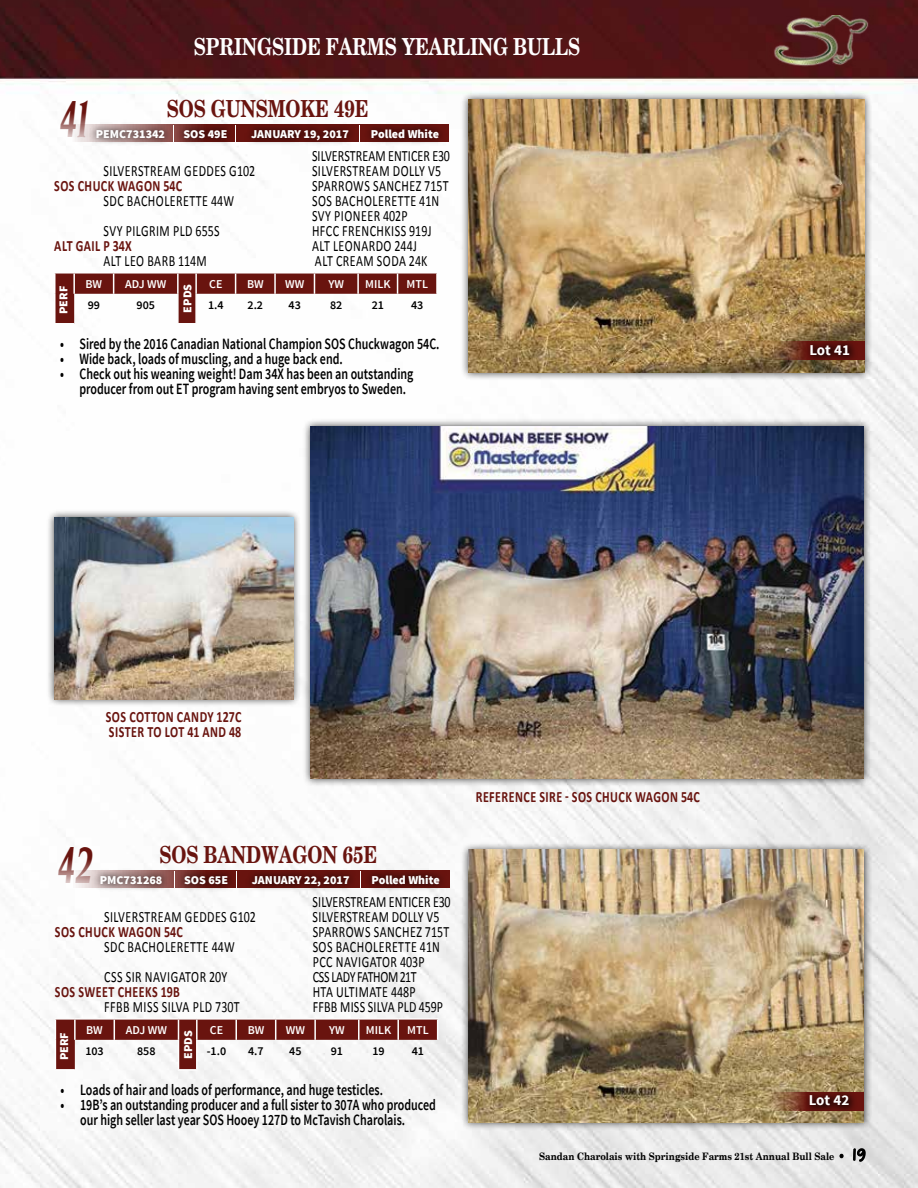
<style>
.page{position:relative;width:918px;height:1188px;background:#fff}
.page>*{position:absolute;margin:0;border:0;box-sizing:border-box;transform-origin:0 0}
.t1{font:italic 700 56.1px "Neuvarese";color:#69140f;scale:.59 1}
.t2{font:700 23.55px "New Century Schlbk";color:#69140f;scale:.76 1}
.t3{font:700 23.55px "New Century Schlbk";color:#fff;scale:.76 1}
.t4{font:15.75px/15px "Calibri";letter-spacing:.03em;color:#000;scale:.76 1}
.t5{font:600 15.75px/15px "Source Sans Pro";color:#000;scale:.76 1}
.t6{font:700 15.75px/15px "Calibri";letter-spacing:.04em;color:#69140f;scale:.76 1}
.t7{font:15.75px "Calibri";letter-spacing:.01em;color:#000;scale:.76 1}
.t8{font:15.75px "Calibri";letter-spacing:-.02em;color:#000;scale:.76 1}
.t9{font:700 15px "Source Sans Pro";color:#fff}
.t10{font:900 12px "Source Sans Pro";color:#fff}
.t11{font:600 12px "Source Sans Pro";color:#fff}
.t12{font:600 12px "Source Sans Pro";color:#000}
.t13{font:700 10.2px "New Century Schlbk";color:#000;scale:.88 1}
.s1{font-family:"Gill Sans";font-weight:400;font-size:12px}
.s2{font-family:"Always In My Heart";font-weight:400;font-size:22.2px}
</style>
<div class="page">
<img style="left:0;top:0;width:918px;height:1188px">
<svg style="left:838px;top:1153px;width:7px;height:6px"></svg>
<svg style="left:852px;top:1131px;width:14px;height:32px"></svg>
<img style="left:744px;top:15px;width:146px;height:60px">
<hr style="left:54px;top:272px;width:20px;height:2px;background:#fff">
<hr style="left:54px;top:274px;width:2px;height:20px;background:#fff">
<hr style="left:54px;top:294px;width:2px;height:29px;background:#fff">
<hr style="left:54px;top:323px;width:20px;height:2px;background:#fff">
<hr style="left:177px;top:323px;width:20px;height:2px;background:#fff">
<hr style="left:398px;top:272px;width:40px;height:2px;background:#fff">
<svg style="left:55px;top:272px;width:382px;height:52px"></svg>
<hr style="left:436px;top:274px;width:2px;height:20px;background:#fff">
<hr style="left:55px;top:1069px;width:20px;height:2px;background:#fff">
<hr style="left:178px;top:1069px;width:20px;height:2px;background:#fff">
<svg style="left:55px;top:1018px;width:383px;height:52px"></svg>
<svg style="left:72px;top:124px;width:377px;height:18px"></svg>
<svg style="left:89px;top:122px;width:357px;height:26px"></svg>
<svg style="left:173px;top:125px;width:1px;height:17px"></svg>
<svg style="left:359px;top:125px;width:1px;height:17px"></svg>
<svg style="left:235px;top:125px;width:1px;height:17px"></svg>
<svg style="left:73px;top:871px;width:376px;height:17px"></svg>
<svg style="left:93px;top:868px;width:354px;height:26px"></svg>
<svg style="left:174px;top:871px;width:1px;height:17px"></svg>
<svg style="left:360px;top:871px;width:1px;height:17px"></svg>
<svg style="left:236px;top:871px;width:1px;height:17px"></svg>
<div style="left:460px;top:91px;width:413px;height:290px;background:#000;opacity:.75"></div>
<img style="left:469px;top:99px;width:396px;height:274px">
<div style="left:46px;top:509px;width:256px;height:199px;background:#000;opacity:.75"></div>
<img style="left:54px;top:518px;width:239px;height:181px">
<div style="left:303px;top:418px;width:569px;height:369px;background:#000;opacity:.75"></div>
<img style="left:311px;top:426px;width:553px;height:352px">
<svg style="left:760px;top:341px;width:105px;height:19px"></svg>
<div style="left:804px;top:338px;width:54px;height:26px;background:#000;opacity:.75"></div>
<div style="left:460px;top:842px;width:412px;height:289px;background:#000;opacity:.75"></div>
<img style="left:468px;top:850px;width:396px;height:273px">
<svg style="left:759px;top:1092px;width:105px;height:19px"></svg>
<div style="left:803px;top:1089px;width:55px;height:26px;background:#000;opacity:.75"></div>
<h2 class="t3" style="left:194px;top:31px;width:510px">SPRINGSIDE FARMS YEARLING BULLS</h2>
<p class="t2" style="left:167px;top:94px;width:267px">SOS GUNSMOKE 49E</p>
<p class="t7" style="left:312px;top:146px;width:183px">SILVERSTREAM ENTICER E30</p>
<p class="t4" style="left:104px;top:163px;width:201px">SILVERSTREAM GEDDES G102</p>
<p class="t4" style="left:312px;top:163px;width:172px">SILVERSTREAM DOLLY V5</p>
<p class="t6" style="left:54px;top:178px;width:170px">SOS CHUCK WAGON 54C</p>
<p class="t4" style="left:312px;top:178px;width:181px">SPARROWS SANCHEZ 715T</p>
<p class="t4" style="left:104px;top:193px;width:173px">SDC BACHOLERETTE 44W</p>
<p class="t4" style="left:312px;top:193px;width:169px">SOS BACHOLERETTE 41N<br>SVY PIONEER 402P</p>
<p class="t4" style="left:104px;top:223px;width:154px">SVY PILGRIM PLD 655S</p>
<p class="t4" style="left:312px;top:223px;width:159px">HFCC FRENCHKISS 919J</p>
<p class="t6" style="left:54px;top:238px;width:104px">ALT GAIL P 34X</p>
<p class="t4" style="left:312px;top:238px;width:139px">ALT LEONARDO 244J</p>
<p class="t4" style="left:104px;top:253px;width:137px">ALT LEO BARB 114M</p>
<p class="t4" style="left:315px;top:253px;width:150px">ALT CREAM SODA 24K</p>
<p class="t11" style="left:86px;top:276px;width:18px">BW</p>
<p class="t11" style="left:125px;top:276px;width:43px">ADJ WW</p>
<p class="t10" style="left:180px;top:313px;width:30px;rotate:-90deg">EPDS</p>
<h1 class="t1" style="left:58px;top:88px;width:54px">41</h1>
<p class="t10" style="left:96px;top:126px;width:71px">PEMC731342</p>
<p class="t10" style="left:183px;top:126px;width:45px">SOS 49E</p>
<p class="t10" style="left:251px;top:126px;width:99px">JANUARY 19, 2017</p>
<p class="t10" style="left:371px;top:126px;width:70px">Polled White</p>
<p class="t11" style="left:209px;top:276px;width:15px">CE</p>
<p class="t11" style="left:247px;top:276px;width:18px">BW</p>
<p class="t11" style="left:285px;top:276px;width:21px">WW</p>
<p class="t11" style="left:329px;top:276px;width:17px">YW</p>
<p class="t11" style="left:365px;top:276px;width:27px">MILK</p>
<p class="t11" style="left:407px;top:276px;width:23px">MTL</p>
<p class="t10" style="left:56px;top:314px;width:30px;rotate:-90deg">PERF</p>
<p class="t12" style="left:88px;top:297px;width:14px">99</p>
<p class="t12" style="left:137px;top:297px;width:20px">905</p>
<p class="t12" style="left:208px;top:297px;width:17px">1.4</p>
<p class="t12" style="left:248px;top:297px;width:17px">2.2</p>
<p class="t12" style="left:289px;top:297px;width:14px">43</p>
<p class="t12" style="left:330px;top:297px;width:14px">82</p>
<p class="t12" style="left:372px;top:297px;width:14px">21</p>
<p class="t12" style="left:411px;top:297px;width:14px">43</p>
<p class="t5" style="left:60px;top:336px;width:501px">• Sired by the 2016 Canadian National Champion SOS Chuckwagon 54C.</p>
<p class="t5" style="left:60px;top:351px;width:374px">• Wide back, loads of muscling, and a huge back end.</p>
<p class="t5" style="left:80px;top:366px;width:441px;text-indent:-20px">• Check out his weaning weight! Dam 34X has been an outstanding producer from out ET program having sent embryos to Sweden.</p>
<p class="t9" style="left:809px;top:340px;width:42px">Lot 41</p>
<p class="t6" style="left:106px;top:709px;width:180px">SOS COTTON CANDY 127C<br>SISTER TO LOT 41 AND 48</p>
<p class="t2" style="left:159px;top:840px;width:288px">SOS BANDWAGON 65E</p>
<p class="t7" style="left:313px;top:892px;width:183px">SILVERSTREAM ENTICER E30</p>
<p class="t4" style="left:104px;top:909px;width:201px">SILVERSTREAM GEDDES G102</p>
<p class="t4" style="left:313px;top:909px;width:168px">SILVERSTREAM DOLLY V5</p>
<p class="t6" style="left:55px;top:924px;width:170px">SOS CHUCK WAGON 54C</p>
<p class="t4" style="left:313px;top:924px;width:181px">SPARROWS SANCHEZ 715T</p>
<p class="t4" style="left:104px;top:939px;width:173px">SDC BACHOLERETTE 44W</p>
<p class="t4" style="left:313px;top:939px;width:169px">SOS BACHOLERETTE 41N<br>PCC NAVIGATOR 403P</p>
<p class="t4" style="left:104px;top:969px;width:164px">CSS SIR NAVIGATOR 20Y</p>
<p class="t8" style="left:313px;top:967px;width:138px">CSS LADY FATHOM 21T</p>
<p class="t6" style="left:55px;top:984px;width:166px">SOS SWEET CHEEKS 19B</p>
<p class="t4" style="left:313px;top:984px;width:137px">HTA ULTIMATE 448P</p>
<p class="t4" style="left:104px;top:999px;width:180px">FFBB MISS SILVA PLD 730T</p>
<p class="t4" style="left:313px;top:999px;width:173px">FFBB MISS SILVA PLD 459P</p>
<p class="t11" style="left:86px;top:1022px;width:18px">BW</p>
<p class="t11" style="left:126px;top:1022px;width:43px">ADJ WW</p>
<p class="t10" style="left:180px;top:1059px;width:30px;rotate:-90deg">EPDS</p>
<h1 class="t1" style="left:56px;top:834px;width:62px">42</h1>
<p class="t10" style="left:100px;top:872px;width:64px">PMC731268</p>
<p class="t10" style="left:184px;top:872px;width:45px">SOS 65E</p>
<p class="t10" style="left:252px;top:872px;width:99px">JANUARY 22, 2017</p>
<p class="t10" style="left:372px;top:872px;width:70px">Polled White</p>
<p class="t11" style="left:210px;top:1022px;width:15px">CE</p>
<p class="t11" style="left:248px;top:1022px;width:18px">BW</p>
<p class="t11" style="left:286px;top:1022px;width:21px">WW</p>
<p class="t11" style="left:329px;top:1022px;width:17px">YW</p>
<p class="t11" style="left:366px;top:1022px;width:27px">MILK</p>
<p class="t11" style="left:407px;top:1022px;width:23px">MTL</p>
<p class="t10" style="left:56px;top:1060px;width:30px;rotate:-90deg">PERF</p>
<p class="t12" style="left:85px;top:1043px;width:20px">103</p>
<p class="t12" style="left:137px;top:1043px;width:20px">858</p>
<p class="t12" style="left:207px;top:1043px;width:21px">-1.0</p>
<p class="t12" style="left:248px;top:1043px;width:17px">4.7</p>
<p class="t12" style="left:289px;top:1043px;width:14px">45</p>
<p class="t12" style="left:331px;top:1043px;width:14px">91</p>
<p class="t12" style="left:372px;top:1043px;width:14px">19</p>
<p class="t12" style="left:412px;top:1043px;width:14px">41</p>
<p class="t5" style="left:61px;top:1082px;width:426px">• Loads of hair and loads of performance, and huge testicles.</p>
<p class="t5" style="left:80px;top:1097px;width:470px;text-indent:-20px">• 19B’s an outstanding producer and a full sister to 307A who produced our high seller last year SOS Hooey 127D to McTavish Charolais.</p>
<p class="t6" style="left:476px;top:789px;width:296px">REFERENCE SIRE - SOS CHUCK WAGON 54C</p>
<p class="t9" style="left:809px;top:1091px;width:42px">Lot 42</p>
<p class="t13" style="left:539px;top:1150px;width:366px">Sandan Charolais with Springside Farms 21st Annual Bull Sale <span class="s1">•</span> <span class="s2">19</span></p>
</div>
